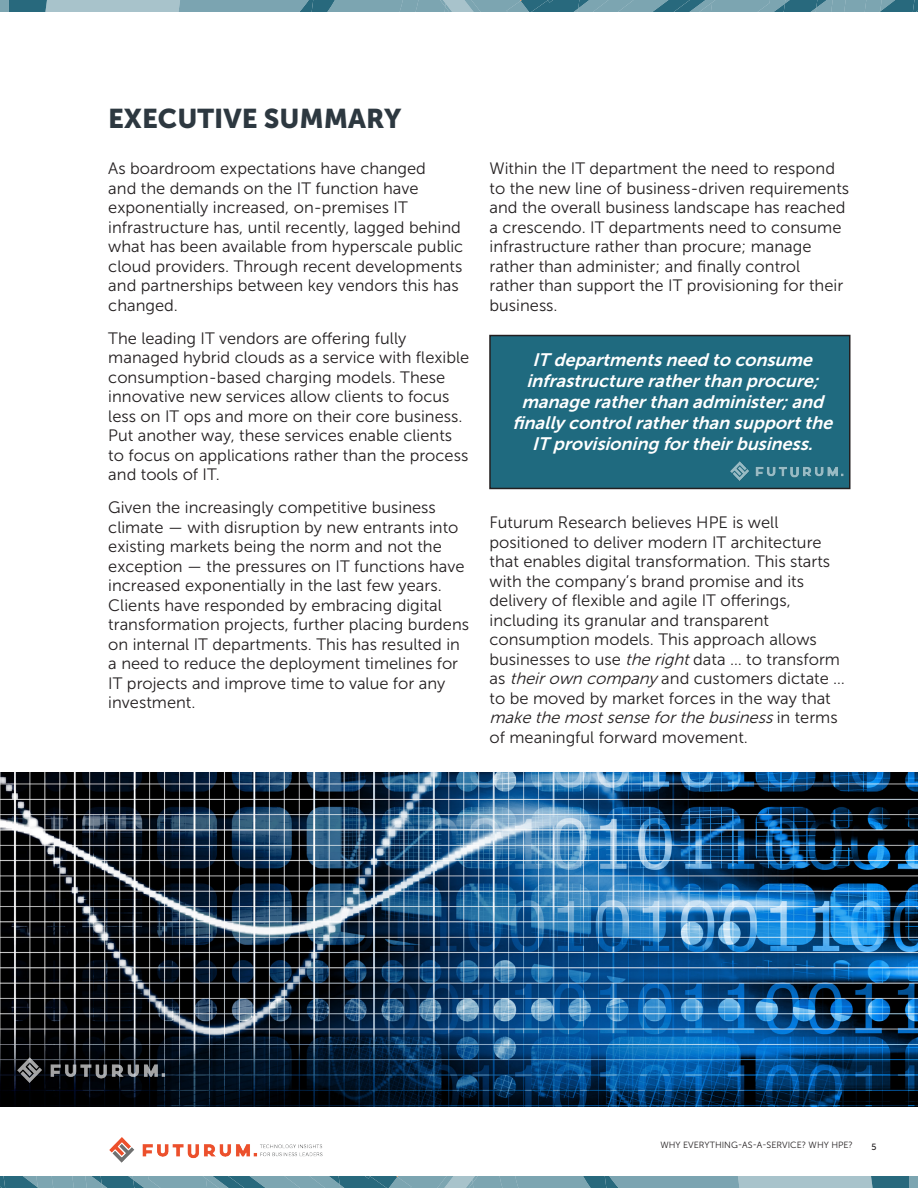
<style>
.page{position:relative;width:918px;height:1188px;background:#fff}
.page>*{position:absolute;margin:0;border:0;box-sizing:border-box;transform-origin:0 0}
.t1{font:27px "Museo Sans 900";color:#2d3840}
.t2{font:italic 18px/21px "Museo Sans 700";color:#fff;text-align:center}
.t3{font:16.5px/19.5px "Museo Sans 300";color:#231f20}
.t4{font:9px "Museo Sans 300";color:#231f20}
.t5{font:9px "Museo Sans 500";color:#231f20}
.s1{font-style:italic}
</style>
<div class="page">
<img style="left:109px;top:1137px;width:214px;height:26px">
<svg style="left:0;top:1176px;width:918px;height:12px;background:#6f9ba9"></svg>
<svg style="left:0;top:0;width:918px;height:12px;background:#6f9ba9"></svg>
<img style="left:0;top:772px;width:918px;height:335px">
<img style="left:17px;top:1058px;width:150px;height:25px">
<div style="left:490px;top:336px;width:360px;height:152px;background:#1f6a7f"></div>
<div style="left:489px;top:335px;width:361px;height:154px;border:2px solid #231f20"></div>
<img style="left:730px;top:461px;width:114px;height:19px">
<p class="t1" style="left:108px;top:103px;width:295px">EXECUTIVE SUMMARY</p>
<p class="t3" style="left:108px;top:159px;width:357px">As boardroom expectations have changed<br>and the demands on the IT function have exponentially increased, on-premises IT infrastructure has, until recently, lagged behind what has been available from hyperscale public cloud providers. Through recent developments and partnerships between key vendors this has changed.</p>
<p class="t3" style="left:108px;top:329px;width:362px">The leading IT vendors are offering fully managed hybrid clouds as a service with flexible consumption-based charging models. These innovative new services allow clients to focus less on IT ops and more on their core business.<br>Put another way, these services enable clients to focus on applications rather than the process and tools of IT.</p>
<p class="t3" style="left:108px;top:498px;width:362px">Given the increasingly competitive business climate — with disruption by new entrants into existing markets being the norm and not the exception — the pressures on IT functions have increased exponentially in the last few years.<br>Clients have responded by embracing digital transformation projects, further placing burdens on internal IT departments. This has resulted in a need to reduce the deployment timelines for IT projects and improve time to value for any investment.</p>
<p class="t3" style="left:490px;top:159px;width:361px">Within the IT department the need to respond to the new line of business-driven requirements and the overall business landscape has reached a crescendo. IT departments need to consume infrastructure rather than procure; manage rather than administer; and finally control<br>rather than support the IT provisioning for their business.</p>
<p class="t2" style="left:513px;top:349px;width:326px">IT departmentsneed to consume infrastructure ratherthan procure; manage ratherthan administer;and finally controlratherthan supportthe IT provisioning fortheirbusiness.</p>
<p class="t3" style="left:490px;top:513px;width:357px">Futurum Research believes HPE is well positioned to deliver modern IT architecture that enables digital transformation. This starts with the company’s brand promise and its delivery of flexible and agile IT offerings, including its granular and transparent consumption models. This approach allows businesses to use <span class="s1">the right</span>data … to transform as <span class="s1">theirown company</span> and customers dictate … to be moved by market forces in the way that <span class="s1">make the mostsense forthe business</span>i n t e r m s of meaningful forward movement.</p>
<p class="t4" style="left:660px;top:1140px;width:194px">WHY EVERYTHING-AS-A-SERVICE? WHY HPE?</p>
<p class="t5" style="left:872px;top:1142px;width:7px">5</p>
</div>
